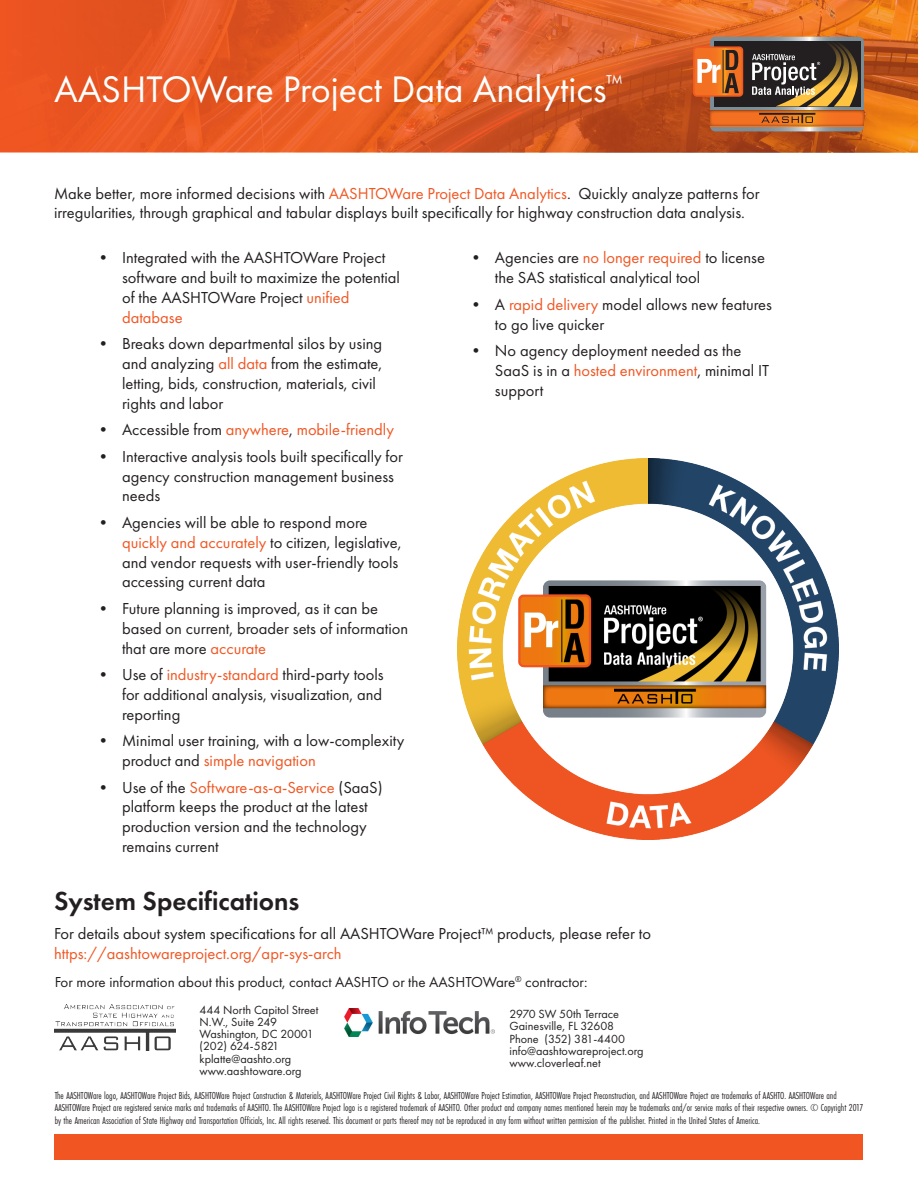
<style>
.page{position:relative;width:918px;height:1188px;background:#fff}
.page>*{position:absolute;margin:0;border:0;box-sizing:border-box;transform-origin:0 0}
.t1{font:38.25px "Futura PT";color:#fff}
.t2{font:600 27px "Futura PT";color:#231f20}
.t3{font:16.5px/19.8px "Futura PT";color:#231f20}
.t4{font:16.5px "Futura PT";color:#f15622}
.Body_text{font:15px "Futura PT";color:#231f20}
.Body_text-2{font:12.3px/12.3px "Futura PT";color:#231f20}
.Body_text-3{font:12.3px "Futura PT";letter-spacing:-.035em;color:#231f20}
.Body_text-4{font:10.5px/12.6px "Futura PT Cond";color:#231f20}
.s1{color:#f15622}
.s2{color:#231f20}
</style>
<div class="page">
<img style="left:0;top:0;width:918px;height:152px">
<div style="left:693px;top:46px;width:50px;height:51px;background:#f16221;border-radius:4px"></div>
<svg style="left:695px;top:37px;width:180px;height:94px"></svg>
<img style="left:55px;top:1004px;width:121px;height:47px">
<img style="left:344px;top:1009px;width:151px;height:27px">
<div style="left:55px;top:1135px;width:808px;height:25px;background:#f15622"></div>
<img style="left:457px;top:458px;width:382px;height:381px">
<p class="t1" style="left:54px;top:67px;width:570px">AASHTOWare Project Data Analytics<sup>™</sup></p>
<p class="t3" style="left:54px;top:183px;width:707px">Make better, more informed decisions with <span class="s1">AASHTOWare Project Data Analytics</span>. Quickly analyze patterns for irregularities, through graphical and tabular displays built specifically for highway construction data analysis.</p>
<p class="t3" style="left:122px;top:248px;width:279px;text-indent:-27px">• Integrated with the AASHTOWare Project software and built to maximize the potential of the AASHTOWare Project <span class="s1">unified database</span></p>
<p class="t3" style="left:122px;top:334px;width:262px;text-indent:-27px">• Breaks down departmental silos by using and analyzing <span class="s1">all data</span> from the estimate, letting, bids, construction, materials, civil rights and labor</p>
<p class="t4" style="left:95px;top:420px;width:300px"><span class="s2">• Accessible from</span> anywhere<span class="s2">,</span> mobile-friendly</p>
<p class="t3" style="left:122px;top:446px;width:283px;text-indent:-27px">• Interactive analysis tools built specifically for agency construction management business needs</p>
<p class="t3" style="left:122px;top:512px;width:281px;text-indent:-27px">• Agencies will be able to respond more <span class="s1">quickly and accurately</span> to citizen, legislative, and vendor requests with user-friendly tools accessing current data</p>
<p class="t3" style="left:122px;top:598px;width:288px;text-indent:-27px">• Future planning is improved, as it can be based on current, broader sets of information that are more <span class="s1">accurate</span></p>
<p class="t3" style="left:122px;top:665px;width:263px;text-align:justify;text-indent:-27px">• Use of <span class="s1">industry-standard</span> third-party tools for additional analysis, visualization, and reporting</p>
<p class="t3" style="left:122px;top:731px;width:284px;text-indent:-27px">• Minimal user training, with a low-complexity product and <span class="s1">simple navigation</span></p>
<p class="t3" style="left:122px;top:777px;width:262px;text-indent:-27px">• Use of the <span class="s1">Software-as-a-Service</span> (SaaS) platform keeps the product at the latest production version and the technology remains current</p>
<p class="t3" style="left:495px;top:248px;width:271px;text-indent:-27px">• Agencies are <span class="s1">no longer required</span> to license the SAS statistical analytical tool</p>
<p class="t3" style="left:495px;top:294px;width:278px;text-indent:-27px">• A <span class="s1">rapid delivery</span> model allows new features to go live quicker</p>
<p class="t3" style="left:495px;top:341px;width:276px;text-indent:-27px">• No agency deployment needed as the<br>SaaS is in a <span class="s1">hosted environment</span>, minimal IT support</p>
<p class="t2" style="left:54px;top:884px;width:247px">System Specifications</p>
<p class="t3" style="left:54px;top:923px;width:599px">For details about system specifications for all AASHTOWare Project™ products, please refer to <span class="s1">https://aashtowareproject.org/apr-sys-arch</span></p>
<p class="Body_text" style="left:55px;top:973px;width:534px">For more information about this product, contact AASHTO or the AASHTOWare<sup>®</sup> contractor:</p>
<p class="Body_text-2" style="left:200px;top:1003px;width:120px">444 North Capitol Street<br>N.W., Suite 249</p>
<p class="Body_text-2" style="left:200px;top:1028px;width:116px">Washington, DC 20001</p>
<p class="Body_text-3" style="left:200px;top:1039px;width:81px">(202) 624-5821</p>
<p class="Body_text-2" style="left:200px;top:1052px;width:93px">kplatte@aashto.org</p>
<p class="Body_text-2" style="left:200px;top:1064px;width:104px">www.aashtoware.org</p>
<p class="Body_text-4" style="left:55px;top:1089px;width:810px">The AASHTOWare logo, AASHTOWare Project Bids, AASHTOWare Project Construction &amp; Materials, AASHTOWare Project Civil Rights &amp; Labor, AASHTOWare Project Estimation, AASHTOWare Project Preconstruction, and AASHTOWare Project are trademarks of AASHTO. AASHTOWare and<br>AASHTOWare Project are registered service marks and trademarks of AASHTO. The AASHTOWare Project logo is a registered trademark of AASHTO. Other product and company names mentioned herein may be trademarks and/or service marks of their respective owners. © Copyright 2017 by the American Association of State Highway and Transportation Officials, Inc. All rights reserved. This document or parts thereof may not be reproduced in any form without written permission of the publisher. Printed in the United States of America.</p>
<p class="Body_text-2" style="left:510px;top:1008px;width:111px">2970 SW 50th Terrace</p>
<p class="Body_text-2" style="left:510px;top:1020px;width:106px">Gainesville, FL 32608</p>
<p class="Body_text-2" style="left:510px;top:1032px;width:117px">Phone (352) 381-4400</p>
<p class="Body_text-2" style="left:510px;top:1045px;width:136px">info@aashtowareproject.org</p>
<p class="Body_text-2" style="left:510px;top:1057px;width:93px">www.cloverleaf.net</p>
</div>
